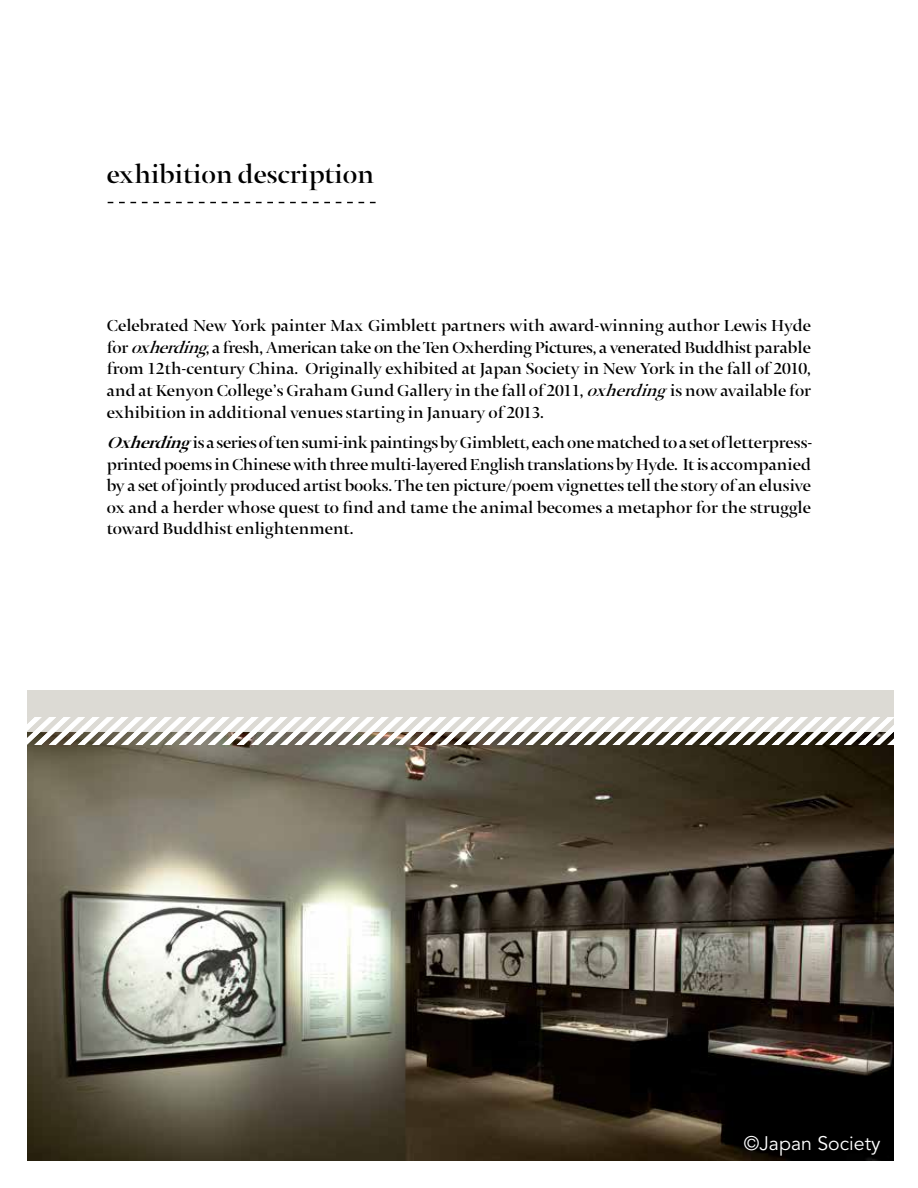
<style>
.page{position:relative;width:918px;height:1188px;background:#fff}
.page>*{position:absolute;margin:0;border:0;box-sizing:border-box;transform-origin:0 0}
.t1{font:500 28.5px "Ty Stencil";color:#000}
.t2{font:19.5px "Avenir";color:#fff}
.t3{font:500 18px/21.6px "Ty Stencil";color:#000;text-align:justify}
.s1{font-style:italic}
.s2{font-weight:700;font-style:italic}
</style>
<div class="page">
<img style="left:27px;top:744px;width:867px;height:417px">
<svg style="left:108px;top:202px;width:268px;height:1px"></svg>
<div style="left:27px;top:690px;width:867px;height:41px;background:#dcdad4"></div>
<svg style="left:27px;top:718px;width:867px;height:26px"></svg>
<h1 class="t1" style="left:107px;top:160px;width:269px">exhibition description</h1>
<p class="t3" style="left:107px;top:316px;width:706px">Celebrated New York painter Max Gimblett partners with award-winning author Lewis Hyde for <span class="s1">oxherding</span>, a fresh, American take on the Ten Oxherding Pictures, a venerated Buddhist parable from 12th-century China. Originally exhibited at Japan Society in New York in the fall of 2010, and at Kenyon College’s Graham Gund Gallery in the fall of 2011, <span class="s1">oxherding</span>is now available for exhibition in additional venues starting in January of 2013.</p>
<p class="t3" style="left:107px;top:433px;width:707px"><span class="s2">Oxherding</span>is a series of ten sumi-ink paintings by Gimblett, each one matched to a set of letterpress&shy;printed poems in Chinese with three multi-layered English translations by Hyde. It is accompanied by a set of jointly produced artist books. The ten picture/poem vignettes tell the story of an elusive ox and a herder whose quest to find and tame the animal becomes a metaphor for the struggle toward Buddhist enlightenment.</p>
<p class="t2" style="left:744px;top:1132px;width:138px">©Japan Society</p>
</div>
